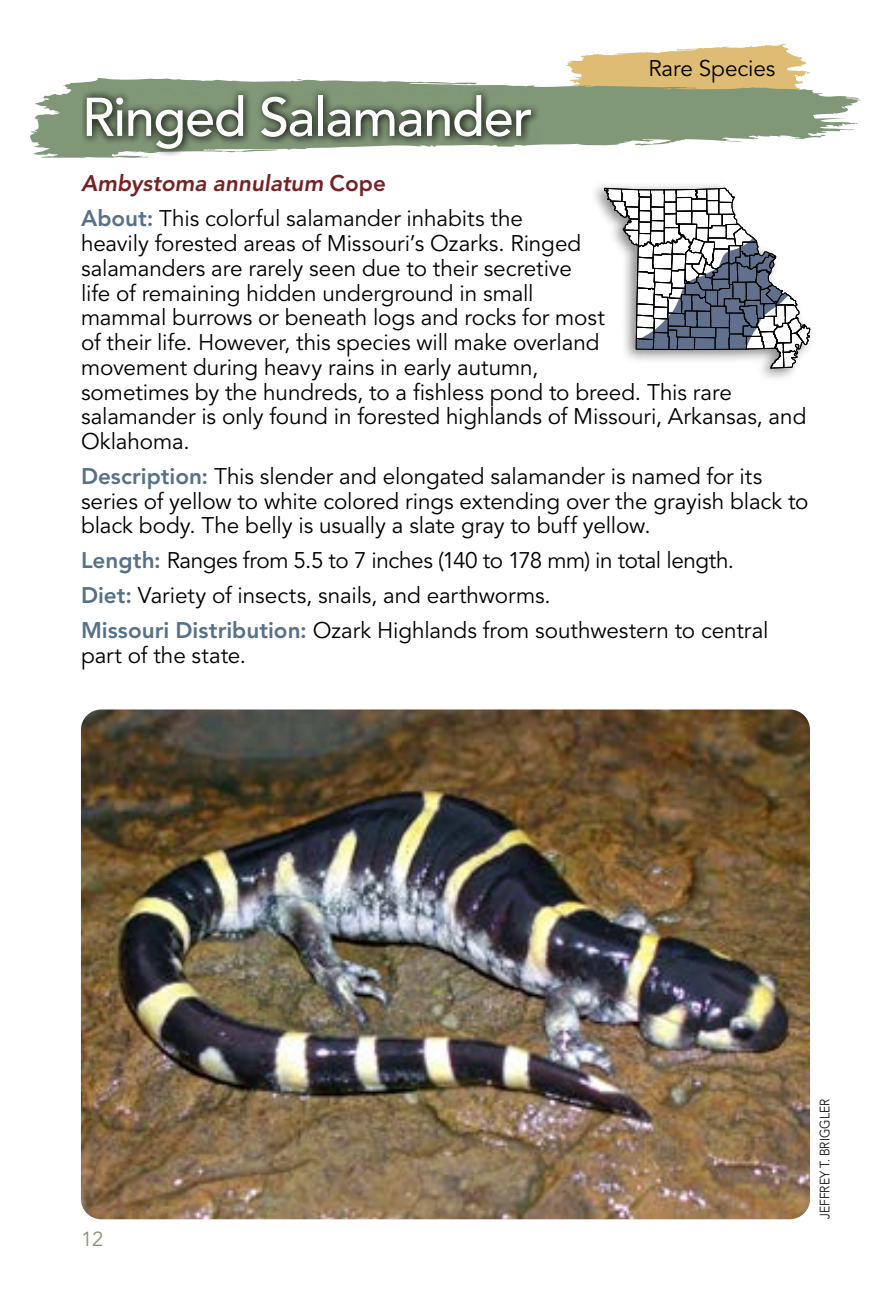
<style>
.page{position:relative;width:891px;height:1296px;background:#fff}
.page>*{position:absolute;margin:0;border:0;box-sizing:border-box;transform-origin:0 0}
.TF_Common_Name_H3{font:500 54px "Avenir LT Std";letter-spacing:-.025em;color:#fff}
.TF_Species_Accounts_P{font:22.5px/24.8px "Avenir LT Std";letter-spacing:-.005em;color:#000}
.TF_Species_Accounts_P-2{font:italic 800 22.5px "Avenir LT Std";letter-spacing:.005em;color:#762123}
.TF_Rare_or_Game_Species_P{font:22.5px "Avenir LT Std";letter-spacing:-.005em;color:#000}
.t1{font:20.25px "Avenir LT Std";color:#819878}
.t2{font:300 13.5px "Avenir LT Std";color:#000;scale:.9 1}
.s1{font-style:normal}
.s2{font-weight:800;color:#567188}
</style>
<div class="page">
<svg style="left:566px;top:44px;width:244px;height:33px"></svg>
<svg style="left:30px;top:77px;width:831px;height:81px;fill:#819878"></svg>
<svg style="left:82px;top:88px;width:459px;height:68px;background:#74846e"></svg>
<div style="left:588px;top:181px;width:228px;height:200px;background:#000;opacity:.45"></div>
<svg style="left:603px;top:187px;width:208px;height:182px"></svg>
<img style="left:81px;top:710px;width:729px;height:509px">
<p class="TF_Rare_or_Game_Species_P" style="left:648px;top:56px;width:129px">Rare Species</p>
<h3 class="TF_Common_Name_H3" style="left:82px;top:86px;width:452px">Ringed Salamander</h3>
<p class="TF_Species_Accounts_P-2" style="left:81px;top:170px;width:306px">Ambystoma annulatum <span class="s1">Cope</span></p>
<p class="TF_Species_Accounts_P" style="left:81px;top:207px;width:727px"><span class="s2">About:</span> This colorful salamander inhabits the<br>heavily forested areas of Missouri’s Ozarks. Ringed<br>salamanders are rarely seen due to their secretive<br>life of remaining hidden underground in small<br>mammal burrows or beneath logs and rocks for most<br>of their life. However, this species will make overland<br>movement during heavy rains in early autumn,<br>sometimes by the hundreds, to a fishless pond to breed. This rare salamander is only found in forested highlands of Missouri, Arkansas, and Oklahoma.</p>
<p class="TF_Species_Accounts_P" style="left:81px;top:464px;width:729px"><span class="s2">Description:</span> This slender and elongated salamander is named for its series of yellow to white colored rings extending over the grayish black to black body. The belly is usually a slate gray to buff yellow.</p>
<p class="TF_Species_Accounts_P" style="left:81px;top:549px;width:655px"><span class="s2">Length:</span> Ranges from 5.5 to 7 inches (140 to 178 mm) in total length.</p>
<p class="TF_Species_Accounts_P" style="left:81px;top:584px;width:471px"><span class="s2">Diet:</span> Variety of insects, snails, and earthworms.</p>
<p class="TF_Species_Accounts_P" style="left:81px;top:619px;width:689px"><span class="s2">Missouri Distribution:</span> Ozark Highlands from southwestern to central part of the state.</p>
<p class="t1" style="left:81px;top:1227px;width:24px">12</p>
<p class="t2" style="left:817px;top:1219px;width:135px;rotate:-90deg">JEFFREY T. BRIGGLER</p>
</div>
